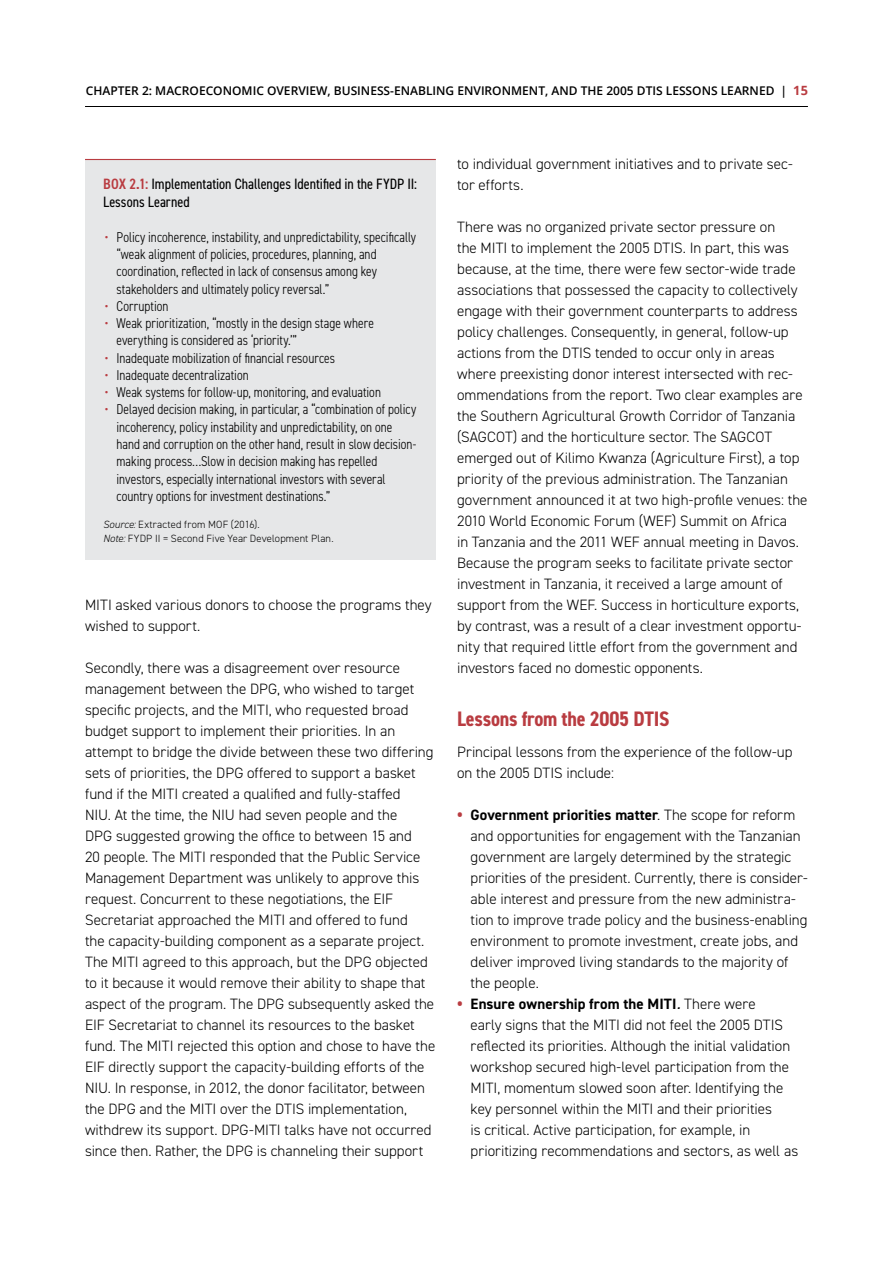
<style>
.page{position:relative;width:893px;height:1263px;background:#fff}
.page>*{position:absolute;margin:0;border:0;box-sizing:border-box;transform-origin:0 0}
.t1{font:700 condensed 21px "DIN2014";letter-spacing:-.01em;color:#b93c41}
.t2{font:300 15px/21px "DIN2014";color:#000}
.t3{font:condensed 15px/18px "DIN2014";color:#000}
.t4{font:300 condensed 14.25px/17.2px "DIN2014";color:#000}
.t5{font:600 12px "Open Sans";color:#000}
.t6{font:300 10.5px/13.5px "DIN2014";letter-spacing:.015em;color:#000}
.s1{font-weight:700;font-size:12.75px;color:#b93c41}
.s2{font-weight:600;color:#b93c41}
.s3{color:#b93c41}
.s4{font-style:italic}
.s5{font-family:"Open Sans";font-weight:700;color:#b93c41}
.s6{font-weight:700}
.s7{font-weight:400;font-style:italic}
</style>
<div class="page">
<hr style="left:85px;top:106px;width:723px;height:1px;background:#000">
<div style="left:85px;top:159px;width:351px;height:401px;background:#e6e7e8"></div>
<hr style="left:85px;top:159px;width:351px;height:1px;background:#b93c41">
<p class="t5" style="left:86px;top:82px;width:588px">CHAPTER 2: MACROECONOMIC OVERVIEW, BUSINESS-ENABLING ENVIRONMENT, AND THE 2005 DTIS LESS</p>
<p class="t5" style="left:692px;top:82px;width:117px">ONS LEARNED | <span class="s1">15</span></p>
<p class="t3" style="left:103px;top:174px;width:315px"><span class="s2">BOX 2.1:</span> Implementation Challenges Identified in the FYDP II:<br>Lessons Learned</p>
<p class="t4" style="left:117px;top:228px;width:301px;text-indent:-12px"><span class="s3">•</span> Policy incoherence, instability, and unpredictability, specifically “weak alignment of policies, procedures, planning, and coordination, reflected in lack of consensus among key stakeholders and ultimately policy reversal.”</p>
<p class="t4" style="left:105px;top:297px;width:65px"><span class="s3">•</span> Corruption</p>
<p class="t4" style="left:117px;top:315px;width:259px;text-indent:-12px"><span class="s3">•</span> Weak prioritization, “mostly in the design stage where everything is considered as ‘priority.’”</p>
<p class="t4" style="left:105px;top:349px;width:232px"><span class="s3">•</span> Inadequate mobilization of financial resources</p>
<p class="t4" style="left:105px;top:366px;width:146px"><span class="s3">•</span> Inadequate decentralization</p>
<p class="t4" style="left:105px;top:384px;width:278px"><span class="s3">•</span> Weak systems for follow-up, monitoring, and evaluation</p>
<p class="t4" style="left:117px;top:401px;width:301px;text-indent:-12px"><span class="s3">•</span> Delayed decision making, in particular, a “combination of policy incoherency, policy instability and unpredictability, on one hand and corruption on the other hand, result in slow decision&shy;making process…Slow in decision making has repelled investors, especially international investors with several country options for investment destinations.”</p>
<p class="t6" style="left:103px;top:518px;width:232px"><span class="s4">Source:</span> Extracted from MOF (2016).<br><span class="s4">Note:</span> FYDP II = Second Five Year Development Plan.</p>
<p class="t2" style="left:85px;top:595px;width:348px">MITI asked various donors to choose the programs they wished to support.</p>
<p class="t2" style="left:85px;top:658px;width:352px">Secondly, there was a disagreement over resource management between the DPG, who wished to target specific projects, and the MITI, who requested broad budget support to implement their priorities. In an attempt to bridge the divide between these two differing sets of priorities, the DPG offered to support a basket fund if the MITI created a qualified and fully-staffed<br>NIU. At the time, the NIU had seven people and the<br>DPG suggested growing the office to between 15 and<br>20 people. The MITI responded that the Public Service Management Department was unlikely to approve this request. Concurrent to these negotiations, the EIF Secretariat approached the MITI and offered to fund<br>the capacity-building component as a separate project.<br>The MITI agreed to this approach, but the DPG objected to it because it would remove their ability to shape that aspect of the program. The DPG subsequently asked the EIF Secretariat to channel its resources to the basket fund. The MITI rejected this option and chose to have the EIF directly support the capacity-building efforts of the NIU. In response, in 2012, the donor facilitator, between the DPG and the MITI over the DTIS implementation, withdrew its support. DPG-MITI talks have not occurred since then. Rather, the DPG is channeling their support</p>
<p class="t2" style="left:457px;top:154px;width:337px">to individual government initiatives and to private sec&shy;tor efforts.</p>
<p class="t2" style="left:457px;top:217px;width:352px">There was no organized private sector pressure on<br>the MITI to implement the 2005 DTIS. In part, this was because, at the time, there were few sector-wide trade associations that possessed the capacity to collectively engage with their government counterparts to address policy challenges. Consequently, in general, follow-up actions from the DTIS tended to occur only in areas where preexisting donor interest intersected with rec&shy;ommendations from the report. Two clear examples are the Southern Agricultural Growth Corridor of Tanzania (SAGCOT) and the horticulture sector. The SAGCOT emerged out of Kilimo Kwanza (Agriculture First), a top priority of the previous administration. The Tanzanian government announced it at two high-profile venues: the 2010 World Economic Forum (WEF) Summit on Africa<br>in Tanzania and the 2011 WEF annual meeting in Davos.<br>Because the program seeks to facilitate private sector investment in Tanzania, it received a large amount of support from the WEF. Success in horticulture exports, by contrast, was a result of a clear investment opportu&shy;nity that required little effort from the government and investors faced no domestic opponents.</p>
<h1 class="t1" style="left:457px;top:704px;width:214px">Lessons from the 2005 DTIS</h1>
<p class="t2" style="left:457px;top:742px;width:337px">Principal lessons from the experience of the follow-up on the 2005 DTIS include:</p>
<p class="t2" style="left:471px;top:805px;width:339px;text-indent:-14px"><span class="s5">•</span> <span class="s6">Government priorities matter</span>. The scope for reform and opportunities for engagement with the Tanzanian government are largely determined by the strategic priorities of the president. Currently, there is consider&shy;able interest and pressure from the new administra&shy;tion to improve trade policy and the business-enabling environment to promote investment, create jobs, and deliver improved living standards to the majority of the people.</p>
<p class="t2" style="left:471px;top:994px;width:329px;text-indent:-14px"><span class="s5">•</span> <span class="s6">Ensure ownership from the MITI</span><span class="s7">.</span> There were<br>early signs that the MITI did not feel the 2005 DTIS reflected its priorities. Although the initial validation workshop secured high-level participation from the MITI, momentum slowed soon after. Identifying the key personnel within the MITI and their priorities<br>is critical. Active participation, for example, in prioritizing recommendations and sectors, as well as</p>
</div>
